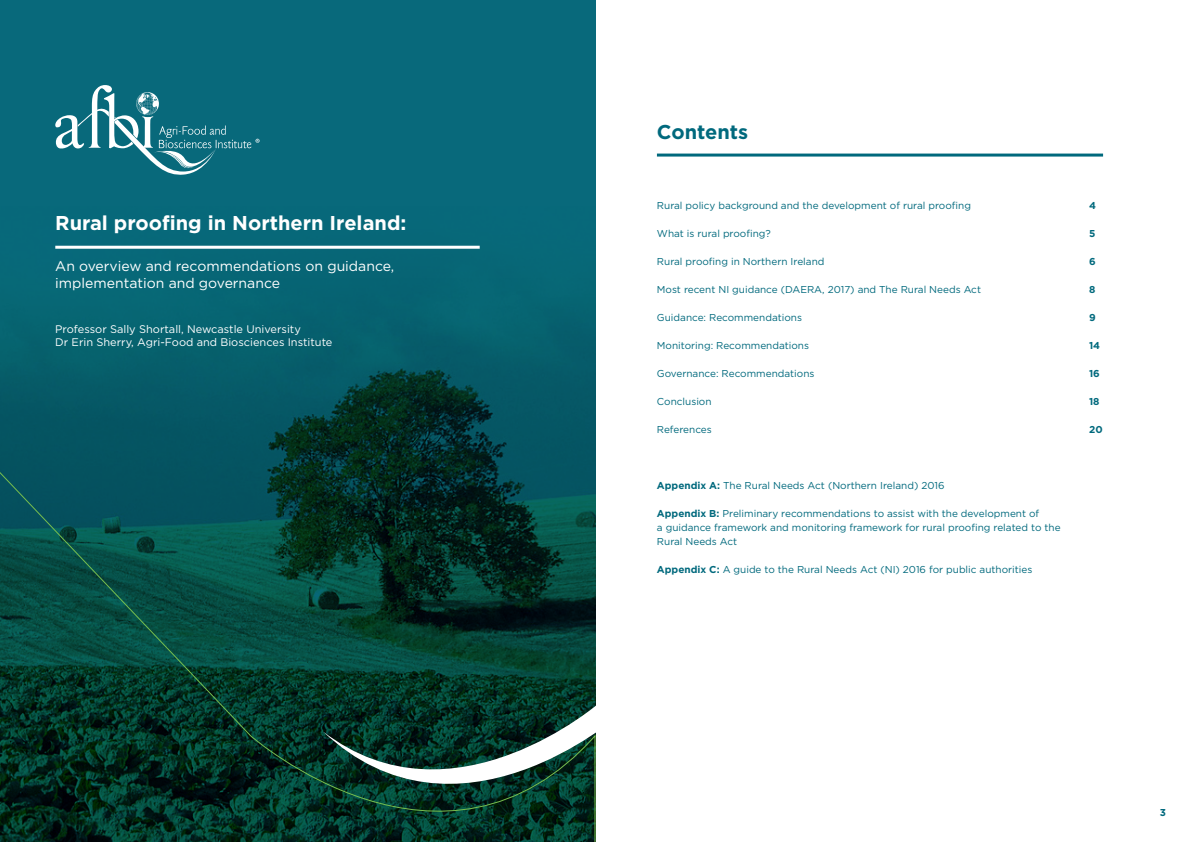
<style>
.page{position:relative;width:1191px;height:842px;background:#fff}
.page>*{position:absolute;margin:0;border:0;box-sizing:border-box;transform-origin:0 0}
.t1{font:700 20px "Gotham";color:#fff}
.t2{font:700 20px "Gotham";color:#00697d}
.t3{font:14px/17px "Gotham";color:#fff}
.t4{font:11px "Gotham";color:#fff}
.t5{font:10px "Gotham";color:#00697d}
.t6{font:700 10px "Gotham";color:#00697d}
.s1{font-weight:700}
</style>
<div class="page">
<div style="left:0;top:0;width:595px;height:842px;background:#08697b"></div>
<img style="left:0;top:245px;width:595px;height:116px">
<hr style="left:55px;top:246px;width:425px;height:3px;background:#fff">
<svg style="left:0;top:361px;width:596px;height:481px;background:#044643"></svg>
<svg style="left:55px;top:85px;width:204px;height:90px"></svg>
<hr style="left:657px;top:154px;width:446px;height:3px;background:#00697d">
<svg style="left:291px;top:364px;width:305px;height:478px;background:#0b3e36"></svg>
<p class="t1" style="left:55px;top:212px;width:353px">Rural proofing in Northern Ireland:</p>
<p class="t3" style="left:55px;top:257px;width:340px">An overview and recommendations on guidance, implementation and governance</p>
<p class="t4" style="left:55px;top:323px;width:247px">Professor Sally Shortall, Newcastle University</p>
<p class="t4" style="left:55px;top:336px;width:279px">Dr Erin Sherry, Agri-Food and Biosciences Institute</p>
<p class="t2" style="left:657px;top:120px;width:93px">Contents</p>
<p class="t5" style="left:657px;top:200px;width:315px">Rural policy background and the development of rural proofing</p>
<p class="t6" style="left:1089px;top:200px;width:8px">4</p>
<p class="t5" style="left:657px;top:228px;width:115px">What is rural proofing?</p>
<p class="t6" style="left:1089px;top:228px;width:8px">5</p>
<p class="t5" style="left:657px;top:256px;width:169px">Rural proofing in Northern Ireland</p>
<p class="t6" style="left:1089px;top:256px;width:8px">6</p>
<p class="t5" style="left:657px;top:284px;width:326px">Most recent NI guidance (DAERA, 2017) and The Rural Needs Act</p>
<p class="t6" style="left:1089px;top:284px;width:8px">8</p>
<p class="t5" style="left:657px;top:312px;width:147px">Guidance: Recommendations</p>
<p class="t6" style="left:1089px;top:312px;width:8px">9</p>
<p class="t5" style="left:657px;top:340px;width:154px">Monitoring: Recommendations</p>
<p class="t6" style="left:1089px;top:340px;width:13px">14</p>
<p class="t5" style="left:657px;top:368px;width:159px">Governance: Recommendations</p>
<p class="t6" style="left:1089px;top:368px;width:12px">16</p>
<p class="t5" style="left:657px;top:396px;width:56px">Conclusion</p>
<p class="t6" style="left:1089px;top:396px;width:12px">18</p>
<p class="t5" style="left:657px;top:424px;width:56px">References</p>
<p class="t6" style="left:1089px;top:424px;width:15px">20</p>
<p class="t5" style="left:657px;top:480px;width:289px"><span class="s1">Appendix A:</span> The Rural Needs Act (Northern Ireland) 2016</p>
<p class="t5" style="left:657px;top:508px;width:384px"><span class="s1">Appendix B:</span> Preliminary recommendations to assist with the development of</p>
<p class="t5" style="left:657px;top:522px;width:405px">a guidance framework and monitoring framework for rural proofing related to the</p>
<p class="t5" style="left:657px;top:536px;width:82px">Rural Needs Act</p>
<p class="t5" style="left:657px;top:564px;width:377px"><span class="s1">Appendix C:</span> A guide to the Rural Needs Act (NI) 2016 for public authorities</p>
<p class="t6" style="left:1159px;top:807px;width:8px">3</p>
</div>
